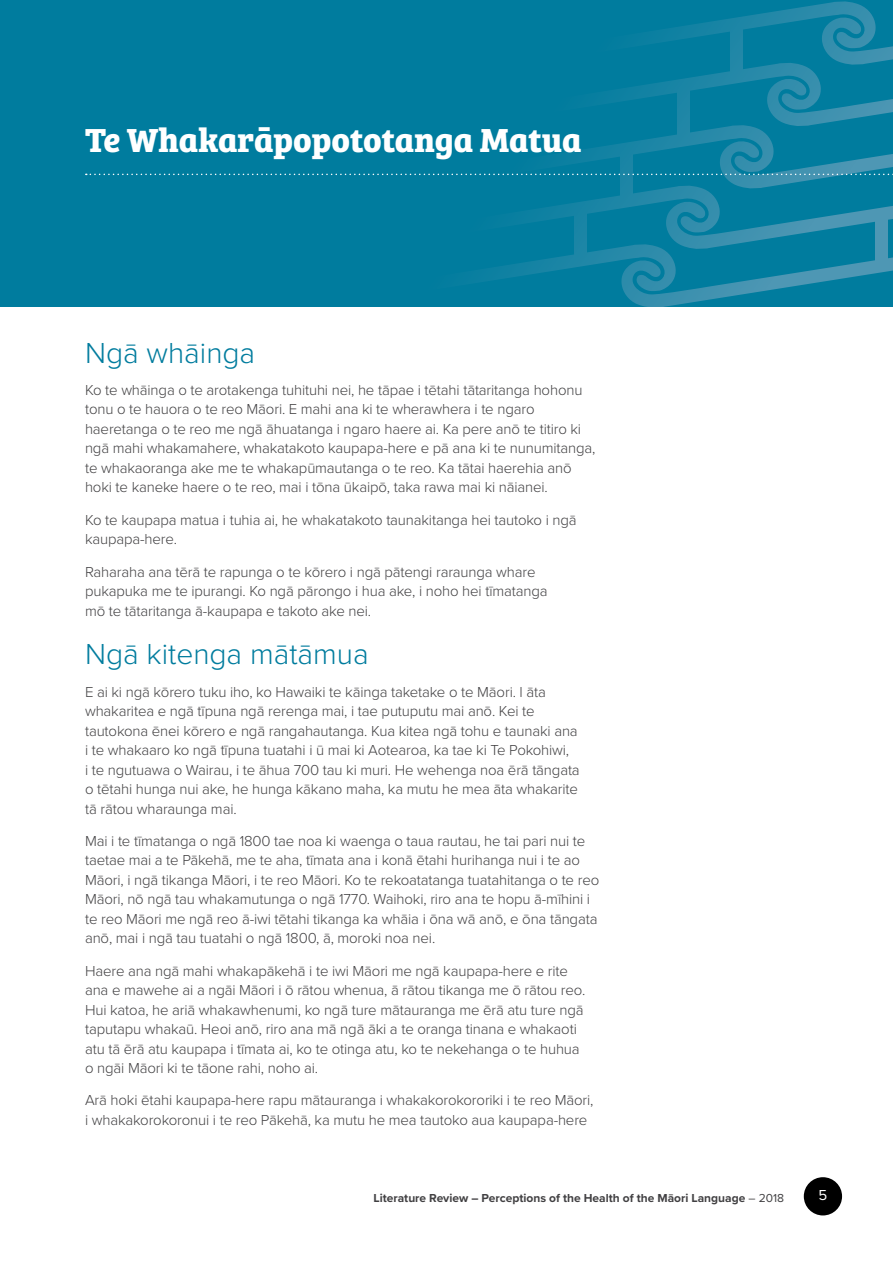
<style>
.page{position:relative;width:893px;height:1263px;background:#fff}
.page>*{position:absolute;margin:0;border:0;box-sizing:border-box;transform-origin:0 0}
.TPK_Section_H1A_not{font:700 34.5px "Bree Serif";color:#fff}
.TPK_Section_H2_not_n{font:300 30px "Proxima Nova";color:#007c9e}
.TPK_Body{font:300 15px/19.5px "Proxima Nova";letter-spacing:-.01em;color:#414042}
.t1{font:15px "Proxima Nova";color:#fff}
.t2{font:700 12px "Proxima Nova";color:#414042}
.s1{font-weight:400}
</style>
<div class="page">
<div style="left:804px;top:1177px;width:38px;height:38px;background:#000;border-radius:50%"></div>
<div style="left:0;top:0;width:893px;height:307px;background:#007c9e"></div>
<svg style="left:86px;top:1px;width:807px;height:306px"></svg>
<p class="TPK_Section_H1A_not" style="left:85px;top:113px;width:498px">Te Whakarāpopototanga Matua</p>
<p class="TPK_Section_H2_not_n" style="left:85px;top:330px;width:172px">Ngā whāinga</p>
<p class="TPK_Body" style="left:85px;top:379px;width:512px">Ko te whāinga o te arotakenga tuhituhi nei, he tāpae i tētahi tātaritanga hohonu tonu o te hauora o te reo Māori. E mahi ana ki te wherawhera i te ngaro haeretanga o te reo me ngā āhuatanga i ngaro haere ai. Ka pere anō te titiro ki ngā mahi whakamahere, whakatakoto kaupapa-here e pā ana ki te nunumitanga, te whakaoranga ake me te whakapūmautanga o te reo. Ka tātai haerehia anō hoki te kaneke haere o te reo, mai i tōna ūkaipō, taka rawa mai ki nāianei.</p>
<p class="TPK_Body" style="left:85px;top:509px;width:493px">Ko te kaupapa matua i tuhia ai, he whakatakoto taunakitanga hei tautoko i ngā kaupapa-here.</p>
<p class="TPK_Body" style="left:85px;top:561px;width:464px">Raharaha ana tērā te rapunga o te kōrero i ngā pātengi raraunga whare pukapuka me te ipurangi. Ko ngā pārongo i hua ake, i noho hei tīmatanga mō te tātaritanga ā-kaupapa e takoto ake nei.</p>
<p class="TPK_Section_H2_not_n" style="left:85px;top:632px;width:285px">Ngā kitenga mātāmua</p>
<p class="TPK_Body" style="left:85px;top:681px;width:496px">E ai ki ngā kōrero tuku iho, ko Hawaiki te kāinga taketake o te Māori. I āta whakaritea e ngā tīpuna ngā rerenga mai, i tae putuputu mai anō. Kei te tautokona ēnei kōrero e ngā rangahautanga. Kua kitea ngā tohu e taunaki ana i te whakaaro ko ngā tīpuna tuatahi i ū mai ki Aotearoa, ka tae ki Te Pokohiwi,<br>i te ngutuawa o Wairau, i te āhua 700 tau ki muri. He wehenga noa ērā tāngata o tētahi hunga nui ake, he hunga kākano maha, ka mutu he mea āta whakarite tā rātou wharaunga mai.</p>
<p class="TPK_Body" style="left:85px;top:830px;width:516px">Mai i te tīmatanga o ngā 1800 tae noa ki waenga o taua rautau, he tai pari nui te taetae mai a te Pākehā, me te aha, tīmata ana i konā ētahi hurihanga nui i te ao Māori, i ngā tikanga Māori, i te reo Māori. Ko te rekoatatanga tuatahitanga o te reo Māori, nō ngā tau whakamutunga o ngā 1770. Waihoki, riro ana te hopu ā-mīhini i te reo Māori me ngā reo ā-iwi tētahi tikanga ka whāia i ōna wā anō, e ōna tāngata anō, mai i ngā tau tuatahi o ngā 1800, ā, moroki noa nei.</p>
<p class="TPK_Body" style="left:85px;top:960px;width:502px">Haere ana ngā mahi whakapākehā i te iwi Māori me ngā kaupapa-here e rite ana e mawehe ai a ngāi Māori i ō rātou whenua, ā rātou tikanga me ō rātou reo.<br>Hui katoa, he ariā whakawhenumi, ko ngā ture mātauranga me ērā atu ture ngā taputapu whakaū. Heoi anō, riro ana mā ngā āki a te oranga tinana e whakaoti atu tā ērā atu kaupapa i tīmata ai, ko te otinga atu, ko te nekehanga o te huhua o ngāi Māori ki te tāone rahi, noho ai.</p>
<p class="TPK_Body" style="left:85px;top:1090px;width:510px">Arā hoki ētahi kaupapa-here rapu mātauranga i whakakorokororiki i te reo Māori, i whakakorokoronui i te reo Pākehā, ka mutu he mea tautoko aua kaupapa-here</p>
<p class="t2" style="left:373px;top:1189px;width:412px">Literature Review – Perceptions of the Health of the Māori Language <span class="s1">– 2018</span></p>
<p class="t1" style="left:818px;top:1184px;width:10px">5</p>
</div>
